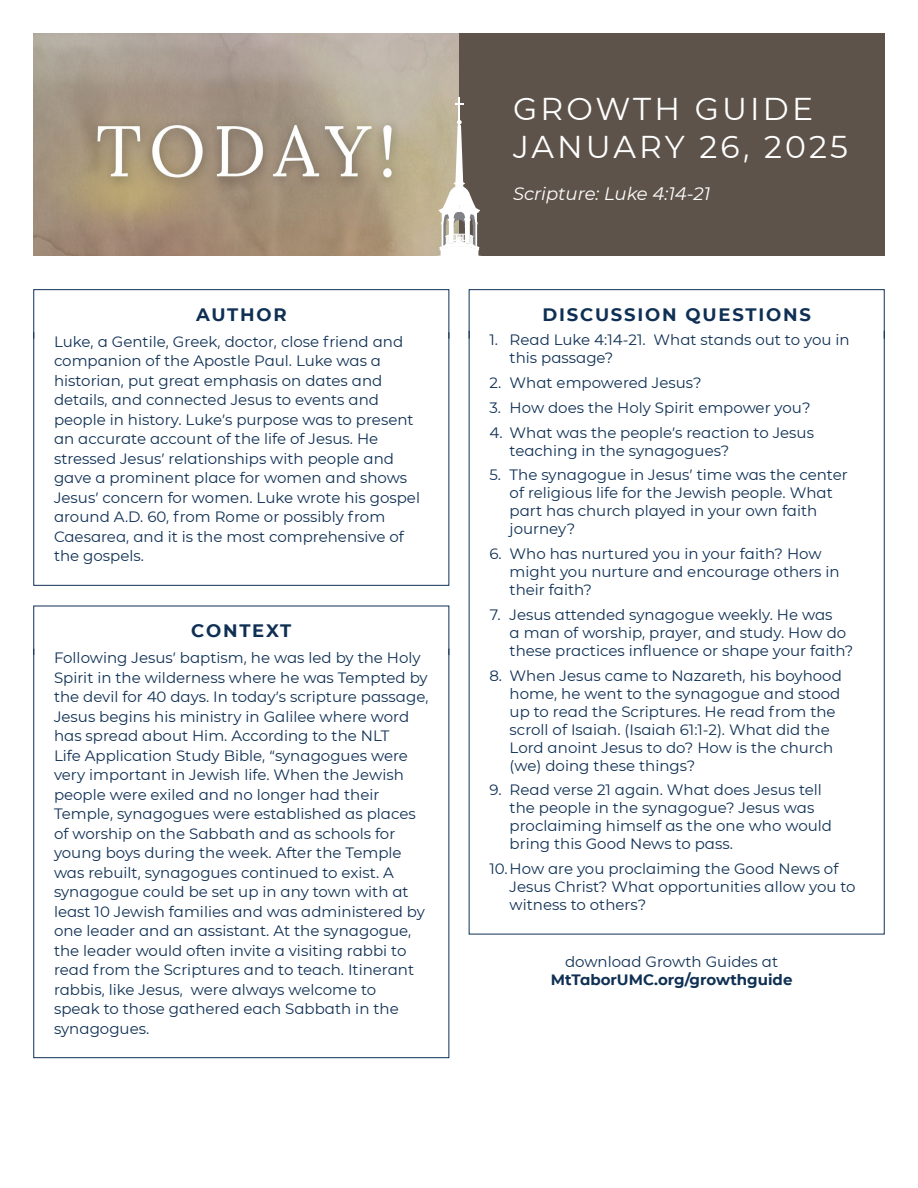
<style>
.page{position:relative;width:918px;height:1188px;background:#fff}
.page>*{position:absolute;margin:0;border:0;box-sizing:border-box;transform-origin:0 0}
.date{font:31.5px/37.8px "CMG Sans";letter-spacing:.1em;color:#fff}
.heading{font:700 18px "CMG Sans";letter-spacing:.1em;color:#0f3054}
.scripture{font:italic 18px "CMG Sans";color:#fff}
.column_text{font:15px/19.5px "CMG Sans";color:#0f3054}
.link{font:700 15px/18px "CMG Sans";color:#0f3054;text-align:center}
.s1{font-weight:400}
</style>
<div class="page">
<div style="left:33px;top:289px;width:416px;height:50px;border:1px solid #0f3054"></div>
<div style="left:33px;top:332px;width:416px;height:254px;border:1px solid #0f3054"></div>
<div style="left:469px;top:289px;width:416px;height:50px;border:1px solid #0f3054"></div>
<div style="left:459px;top:34px;width:425px;height:222px;background:#5d534a"></div>
<img style="left:34px;top:34px;width:425px;height:222px">
<svg style="left:425px;top:97px;width:57px;height:159px"></svg>
<p class="heading" style="left:196px;top:301px;width:92px">AUTHOR</p>
<p class="column_text" style="left:54px;top:331px;width:368px">Luke, a Gentile, Greek, doctor, close friend and companion of the Apostle Paul. Luke was a historian, put great emphasis on dates and details, and connected Jesus to events and people in history. Luke’s purpose was to present an accurate account of the life of Jesus. He stressed Jesus’ relationships with people and gave a prominent place for women and shows Jesus’ concern for women. Luke wrote his gospel around A.D. 60, from Rome or possibly from Caesarea, and it is the most comprehensive of the gospels.</p>
<p class="heading" style="left:191px;top:618px;width:101px">CONTEXT</p>
<p class="column_text" style="left:54px;top:648px;width:376px">Following Jesus’ baptism, he was led by the Holy Spirit in the wilderness where he was Tempted by the devil for 40 days. In today’s scripture passage, Jesus begins his ministry in Galilee where word has spread about Him. According to the NLT<br>Life Application Study Bible, “synagogues were very important in Jewish life. When the Jewish people were exiled and no longer had their Temple, synagogues were established as places of worship on the Sabbath and as schools for young boys during the week. After the Temple was rebuilt, synagogues continued to exist. A synagogue could be set up in any town with at least 10 Jewish families and was administered by one leader and an assistant. At the synagogue, the leader would often invite a visiting rabbi to read from the Scriptures and to teach. Itinerant rabbis, like Jesus, were always welcome to<br>speak to those gathered each Sabbath in the synagogues.</p>
<p class="date" style="left:513px;top:89px;width:336px">GROWTH GUIDE<br>JANUARY 26, 2025</p>
<p class="scripture" style="left:513px;top:181px;width:199px">Scripture: Luke 4:14-21</p>
<p class="heading" style="left:542px;top:301px;width:270px">DISCUSSION QUESTIONS</p>
<p class="column_text" style="left:510px;top:330px;width:342px;line-height:18px;text-indent:-20px">1. Read Luke 4:14-21. What stands out to you in this passage?</p>
<p class="column_text" style="left:489px;top:372px;width:214px">2. What empowered Jesus?</p>
<p class="column_text" style="left:489px;top:397px;width:323px">3. How does the Holy Spirit empower you?</p>
<p class="column_text" style="left:510px;top:423px;width:306px;line-height:18px;text-indent:-20px">4. What was the people’s reaction to Jesus teaching in the synagogues?</p>
<p class="column_text" style="left:510px;top:465px;width:340px;line-height:18px;text-indent:-20px">5. The synagogue in Jesus’ time was the center of religious life for the Jewish people. What part has church played in your own faith journey?</p>
<p class="column_text" style="left:510px;top:544px;width:332px;line-height:18px;text-indent:-20px">6. Who has nurtured you in your faith? How might you nurture and encourage others in their faith?</p>
<p class="column_text" style="left:510px;top:605px;width:345px;line-height:18px;text-indent:-20px">7. Jesus attended synagogue weekly. He was<br>a man of worship, prayer, and study. How do these practices influence or shape your faith?</p>
<p class="column_text" style="left:510px;top:666px;width:334px;line-height:18px;text-indent:-20px">8. When Jesus came to Nazareth, his boyhood home, he went to the synagogue and stood up to read the Scriptures. He read from the scroll of Isaiah. (Isaiah 61:1-2). What did the Lord anoint Jesus to do? How is the church (we) doing these things?</p>
<p class="column_text" style="left:510px;top:780px;width:324px;line-height:18px;text-indent:-20px">9. Read verse 21 again. What does Jesus tell the people in the synagogue? Jesus was proclaiming himself as the one who would bring this Good News to pass.</p>
<p class="column_text" style="left:510px;top:859px;width:348px;line-height:18px;text-indent:-20px">10.How are you proclaiming the Good News of<br>Jesus Christ? What opportunities allow you to witness to others?</p>
<p class="link" style="left:551px;top:952px;width:243px"><span class="s1">download Growth Guides at<br></span>MtTaborUMC.org/growthguide</p>
</div>
